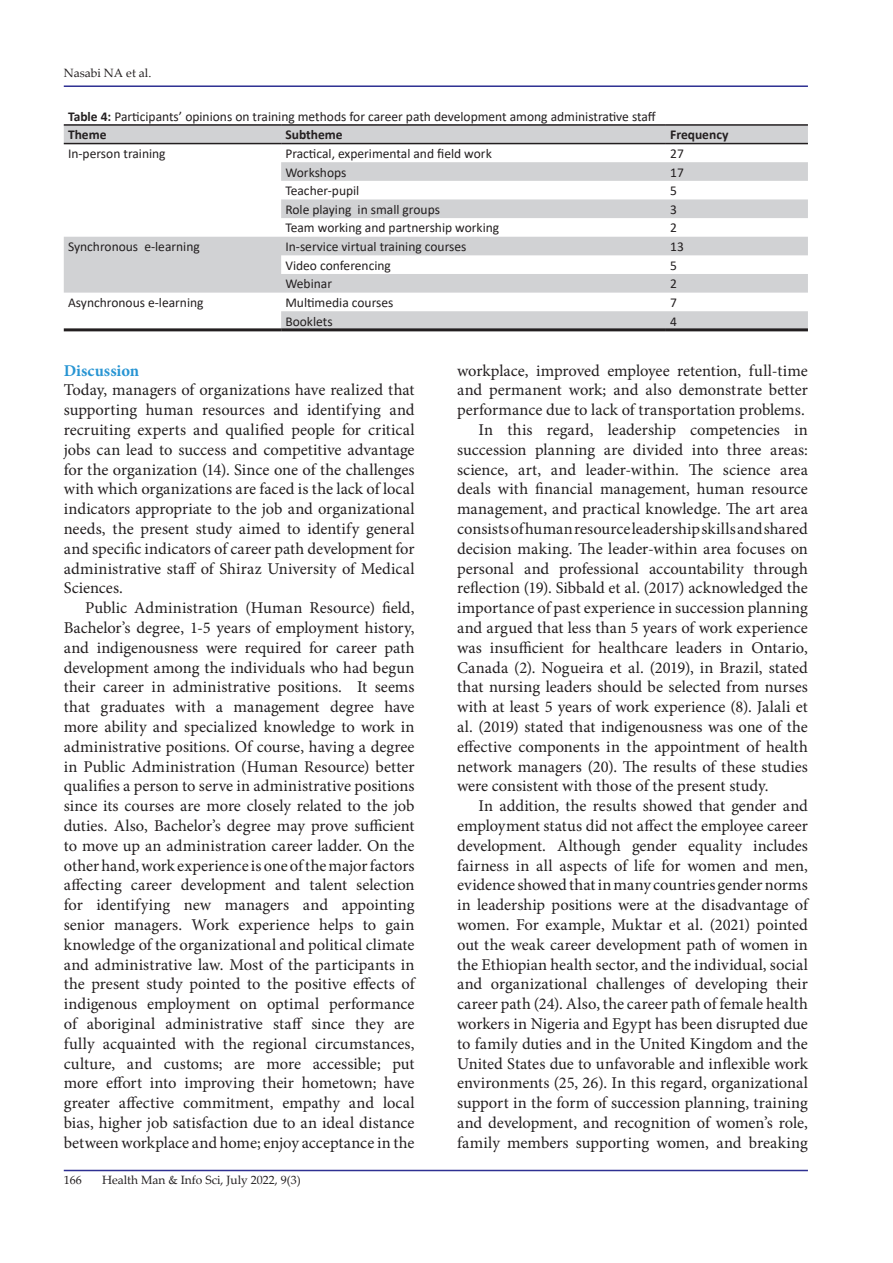
<style>
.page{position:relative;width:893px;height:1263px;background:#fff}
.page>*{position:absolute;margin:0;border:0;box-sizing:border-box;transform-origin:0 0}
.t1{font:16.5px/19.8px "Minion Pro";color:#231f20;text-align:justify}
.t2{font:700 16.5px "Minion Pro";letter-spacing:.005em;color:#2895d3}
.t3{font:13.5px/18.6px "Calibri";color:#231f20}
.t4{font:700 13.5px "Calibri";color:#231f20}
.t5{font:12px "Palatino Linotype";color:#231f20}
.s1{font-weight:700}
</style>
<div class="page">
<hr style="left:64px;top:1170px;width:744px;height:1px;background:#2e3092">
<hr style="left:64px;top:85px;width:744px;height:2px;background:#2e3092">
<svg style="left:64px;top:126px;width:744px;height:202px"></svg>
<hr style="left:64px;top:124px;width:217px;height:2px;background:#231f20">
<hr style="left:281px;top:124px;width:385px;height:2px;background:#231f20">
<hr style="left:666px;top:124px;width:142px;height:2px;background:#231f20">
<hr style="left:64px;top:143px;width:217px;height:1px;background:#231f20">
<hr style="left:281px;top:143px;width:385px;height:1px;background:#231f20">
<hr style="left:666px;top:143px;width:142px;height:1px;background:#231f20">
<hr style="left:64px;top:328px;width:217px;height:3px;background:#231f20">
<hr style="left:281px;top:328px;width:385px;height:3px;background:#231f20">
<hr style="left:666px;top:328px;width:142px;height:3px;background:#231f20">
<p class="t5" style="left:64px;top:64px;width:89px">Nasabi NA et al.</p>
<p class="t3" style="left:68px;top:107px;width:589px"><span class="s1">Table 4:</span> Participants’ opinions on training methods for career path development among administrative staff<br><span class="s1">Theme</span></p>
<p class="t4" style="left:285px;top:125px;width:59px">Subtheme</p>
<p class="t4" style="left:670px;top:125px;width:60px">Frequency</p>
<p class="t3" style="left:68px;top:144px;width:99px">In-person training</p>
<p class="t3" style="left:285px;top:144px;width:208px">Practical, experimental and field work</p>
<p class="t3" style="left:670px;top:144px;width:15px">27</p>
<p class="t3" style="left:285px;top:162px;width:63px">Workshops</p>
<p class="t3" style="left:670px;top:162px;width:15px">17</p>
<p class="t3" style="left:285px;top:181px;width:75px">Teacher-pupil</p>
<p class="t3" style="left:670px;top:181px;width:8px">5</p>
<p class="t3" style="left:285px;top:200px;width:156px">Role playing in small groups</p>
<p class="t3" style="left:670px;top:200px;width:8px">3</p>
<p class="t3" style="left:285px;top:218px;width:215px">Team working and partnership working</p>
<p class="t3" style="left:670px;top:218px;width:8px">2</p>
<p class="t3" style="left:68px;top:237px;width:133px">Synchronous e-learning</p>
<p class="t3" style="left:285px;top:237px;width:183px">In-service virtual training courses</p>
<p class="t3" style="left:670px;top:237px;width:15px">13</p>
<p class="t3" style="left:285px;top:256px;width:107px">Video conferencing</p>
<p class="t3" style="left:670px;top:256px;width:8px">5</p>
<p class="t3" style="left:285px;top:274px;width:48px">Webinar</p>
<p class="t3" style="left:670px;top:274px;width:8px">2</p>
<p class="t3" style="left:68px;top:293px;width:137px">Asynchronous e-learning</p>
<p class="t3" style="left:285px;top:293px;width:110px">Multimedia courses</p>
<p class="t3" style="left:670px;top:293px;width:8px">7</p>
<p class="t3" style="left:285px;top:311px;width:49px">Booklets</p>
<p class="t3" style="left:670px;top:311px;width:8px">4</p>
<p class="t2" style="left:64px;top:359px;width:77px">Discussion</p>
<p class="t1" style="left:64px;top:380px;width:352px">Today, managers of organizations have realized that supporting human resources and identifying and recruiting experts and qualified people for critical jobs can lead to success and competitive advantage for the organization (14). Since one of the challenges with which organizations are faced is the lack of local indicators appropriate to the job and organizational needs, the present study aimed to identify general and specific indicators of career path development for administrative staff of Shiraz University of Medical Sciences.</p>
<p class="t1" style="left:64px;top:598px;width:352px;text-indent:21px">Public Administration (Human Resource) field, Bachelor’s degree, 1-5 years of employment history, and indigenousness were required for career path development among the individuals who had begun their career in administrative positions. It seems that graduates with a management degree have more ability and specialized knowledge to work in administrative positions. Of course, having a degree in Public Administration (Human Resource) better qualifies a person to serve in administrative positions since its courses are more closely related to the job duties. Also, Bachelor’s degree may prove sufficient to move up an administration career ladder. On the other hand, work experience is one of the major factors affecting career development and talent selection for identifying new managers and appointing senior managers. Work experience helps to gain knowledge of the organizational and political climate and administrative law. Most of the participants in the present study pointed to the positive effects of indigenous employment on optimal performance of aboriginal administrative staff since they are fully acquainted with the regional circumstances, culture, and customs; are more accessible; put more effort into improving their hometown; have greater affective commitment, empathy and local bias, higher job satisfaction due to an ideal distance between workplace and home; enjoy acceptance in the</p>
<p class="t5" style="left:64px;top:1172px;width:19px">166</p>
<p class="t5" style="left:102px;top:1171px;width:200px">Health Man &amp; Info Sci, July 2022, 9(3)</p>
<p class="t1" style="left:457px;top:360px;width:352px">workplace, improved employee retention, full-time</p>
<p class="t1" style="left:457px;top:380px;width:352px">and permanent work; and also demonstrate better</p>
<p class="t1" style="left:457px;top:400px;width:349px">performance due to lack of transportation problems.</p>
<p class="t1" style="left:478px;top:420px;width:331px">In this regard, leadership competencies in</p>
<p class="t1" style="left:457px;top:440px;width:352px">succession planning are divided into three areas:</p>
<p class="t1" style="left:457px;top:459px;width:352px">science, art, and leader-within. The science area</p>
<p class="t1" style="left:457px;top:479px;width:352px">deals with financial management, human resource</p>
<p class="t1" style="left:457px;top:499px;width:352px">management, and practical knowledge. The art area</p>
<p class="t1" style="left:457px;top:519px;width:352px">consists of human resource leadership skills and shared</p>
<p class="t1" style="left:457px;top:539px;width:352px">decision making. The leader-within area focuses on</p>
<p class="t1" style="left:457px;top:558px;width:352px">personal and professional accountability through</p>
<p class="t1" style="left:457px;top:578px;width:352px">reflection (19). Sibbald et al. (2017) acknowledged the</p>
<p class="t1" style="left:457px;top:598px;width:352px">importance of past experience in succession planning</p>
<p class="t1" style="left:457px;top:618px;width:352px">and argued that less than 5 years of work experience</p>
<p class="t1" style="left:457px;top:638px;width:352px">was insufficient for healthcare leaders in Ontario,</p>
<p class="t1" style="left:457px;top:657px;width:352px">Canada (2). Nogueira et al. (2019), in Brazil, stated</p>
<p class="t1" style="left:457px;top:677px;width:352px">that nursing leaders should be selected from nurses</p>
<p class="t1" style="left:457px;top:697px;width:352px">with at least 5 years of work experience (8). Jalali et</p>
<p class="t1" style="left:457px;top:717px;width:352px">al. (2019) stated that indigenousness was one of the</p>
<p class="t1" style="left:457px;top:737px;width:352px">effective components in the appointment of health</p>
<p class="t1" style="left:457px;top:756px;width:352px">network managers (20). The results of these studies</p>
<p class="t1" style="left:457px;top:776px;width:313px">were consistent with those of the present study.</p>
<p class="t1" style="left:478px;top:796px;width:331px">In addition, the results showed that gender and</p>
<p class="t1" style="left:457px;top:816px;width:352px">employment status did not affect the employee career</p>
<p class="t1" style="left:457px;top:836px;width:352px">development. Although gender equality includes</p>
<p class="t1" style="left:457px;top:855px;width:352px">fairness in all aspects of life for women and men,</p>
<p class="t1" style="left:457px;top:875px;width:352px">evidence showed that in many countries gender norms</p>
<p class="t1" style="left:457px;top:895px;width:352px">in leadership positions were at the disadvantage of</p>
<p class="t1" style="left:457px;top:915px;width:352px">women. For example, Muktar et al. (2021) pointed</p>
<p class="t1" style="left:457px;top:935px;width:352px">out the weak career development path of women in</p>
<p class="t1" style="left:457px;top:954px;width:352px">the Ethiopian health sector, and the individual, social</p>
<p class="t1" style="left:457px;top:974px;width:352px">and organizational challenges of developing their</p>
<p class="t1" style="left:457px;top:994px;width:352px">career path (24). Also, the career path of female health</p>
<p class="t1" style="left:457px;top:1014px;width:352px">workers in Nigeria and Egypt has been disrupted due</p>
<p class="t1" style="left:457px;top:1034px;width:352px">to family duties and in the United Kingdom and the</p>
<p class="t1" style="left:457px;top:1053px;width:352px">United States due to unfavorable and inflexible work</p>
<p class="t1" style="left:457px;top:1073px;width:352px">environments (25, 26). In this regard, organizational</p>
<p class="t1" style="left:457px;top:1093px;width:352px">support in the form of succession planning, training</p>
<p class="t1" style="left:457px;top:1113px;width:352px">and development, and recognition of women’s role,</p>
<p class="t1" style="left:457px;top:1133px;width:352px">family members supporting women, and breaking</p>
</div>
